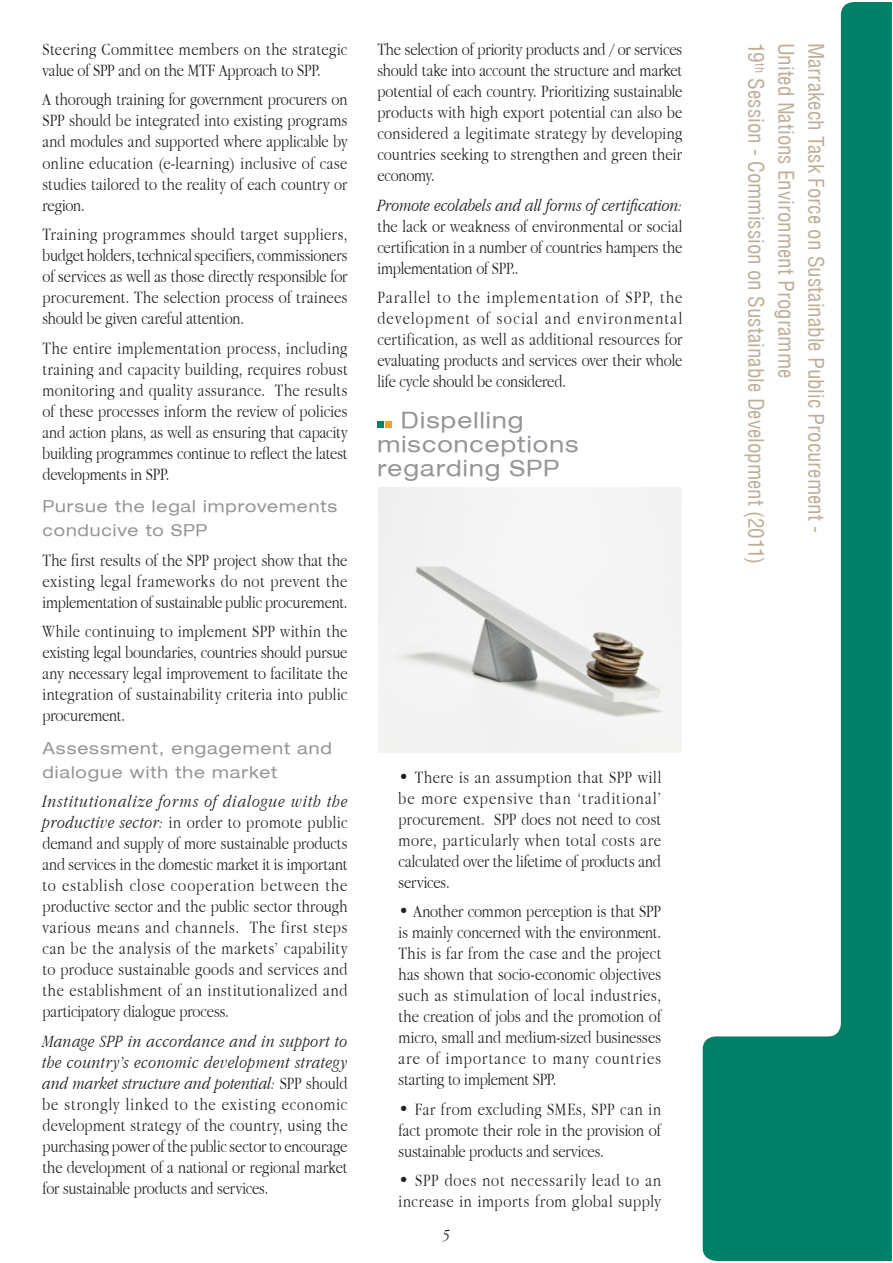
<style>
.page{position:relative;width:893px;height:1263px;background:#fff}
.page>*{position:absolute;margin:0;border:0;box-sizing:border-box;transform-origin:0 0}
.TXT_Titre{font:expanded 22.5px/24px "Helvetica Neue LT";letter-spacing:.05em;color:#939598}
.Titre_suite{font:condensed 21px "Helvetica LT";color:#bdae98}
.TXT_COURANT{font:300 18px/21px "Apple Garamond";color:#231f20;text-align:justify}
.TXT_COURANT-2{font:300 18px/21px "Apple Garamond";letter-spacing:.04em;color:#231f20}
.TXT_INTERTITRE{font:expanded 16.5px/24px "Helvetica Neue LT";letter-spacing:.055em;color:#939598}
.t1{font:italic 300 16.5px "Apple Garamond";color:#231f20}
.s1{font-style:italic}
</style>
<div class="page">
<svg style="left:703px;top:2px;width:189px;height:1259px"></svg>
<div style="left:377px;top:422px;width:7px;height:6px;background:#008066"></div>
<svg style="left:385px;top:422px;width:6px;height:6px"></svg>
<img style="left:378px;top:488px;width:303px;height:264px">
<p class="TXT_COURANT" style="left:43px;top:38px;width:306px">Steering Committee members on the strategic value of SPP and on the MTF Approach to SPP.</p>
<p class="TXT_COURANT" style="left:43px;top:89px;width:307px">A thorough training for government procurers on SPP should be integrated into existing programs and modules and supported where applicable by online education (e-learning) inclusive of case studies tailored to the reality of each country or region.</p>
<p class="TXT_COURANT" style="left:43px;top:223px;width:307px">Training programmes should target suppliers, budget holders, technical specifiers, commissioners of services as well as those directly responsible for procurement. The selection process of trainees should be given careful attention.</p>
<p class="TXT_COURANT" style="left:43px;top:337px;width:307px">The entire implementation process, including training and capacity building, requires robust monitoring and quality assurance. The results of these processes inform the review of policies and action plans, as well as ensuring that capacity building programmes continue to reflect the latest developments in SPP.</p>
<p class="TXT_INTERTITRE" style="left:43px;top:494px;width:296px">Pursue the legal improvements conducive to SPP</p>
<p class="TXT_COURANT" style="left:43px;top:549px;width:306px">The first results of the SPP project show that the existing legal frameworks do not prevent the implementation of sustainable public procurement.</p>
<p class="TXT_COURANT" style="left:43px;top:620px;width:307px">While continuing to implement SPP within the existing legal boundaries, countries should pursue any necessary legal improvement to facilitate the integration of sustainability criteria into public procurement.</p>
<p class="TXT_INTERTITRE" style="left:43px;top:735px;width:291px">Assessment, engagement and dialogue with the market</p>
<p class="TXT_COURANT" style="left:43px;top:790px;width:307px"><span class="s1">Institutionalize forms of dialogue with the productive sector:</span> in order to promote public demand and supply of more sustainable products and services in the domestic market it is important to establish close cooperation between the productive sector and the public sector through various means and channels. The first steps can be the analysis of the markets’ capability to produce sustainable goods and services and the establishment of an institutionalized and participatory dialogue process.</p>
<p class="TXT_COURANT" style="left:43px;top:1030px;width:307px"><span class="s1">Manage SPP in accordance and in support to the country’s economic development strategy and market structure and potential:</span> SPP should be strongly linked to the existing economic development strategy of the country, using the purchasing power of the public sector to encourage the development of a national or regional market for sustainable products and services.</p>
<p class="TXT_COURANT" style="left:377px;top:38px;width:307px">The selection of priority products and / or services should take into account the structure and market potential of each country. Prioritizing sustainable products with high export potential can also be considered a legitimate strategy by developing countries seeking to strengthen and green their economy.</p>
<p class="TXT_COURANT" style="left:377px;top:194px;width:307px"><span class="s1">Promote ecolabels and all forms of certification: </span>the lack or weakness of environmental or social certification in a number of countries hampers the implementation of SPP..</p>
<p class="TXT_COURANT" style="left:377px;top:286px;width:307px">Parallel to the implementation of SPP, the development of social and environmental certification, as well as additional resources for evaluating products and services over their whole life cycle should be considered.</p>
<p class="TXT_Titre" style="left:377px;top:408px;width:203px;text-indent:24px">Dispelling misconceptions regarding SPP</p>
<p class="TXT_COURANT" style="left:399px;top:766px;width:264px">• There is an assumption that SPP will be more expensive than ‘traditional’ procurement. SPP does not need to cost more, particularly when total costs are calculated over the lifetime of products and services.</p>
<p class="TXT_COURANT" style="left:399px;top:901px;width:264px">• Another common perception is that SPP is mainly concerned with the environment.<br>This is far from the case and the project has shown that socio-economic objectives such as stimulation of local industries, the creation of jobs and the promotion of micro, small and medium-sized businesses are of importance to many countries starting to implement SPP.</p>
<p class="TXT_COURANT" style="left:399px;top:1098px;width:264px">• Far from excluding SMEs, SPP can in fact promote their role in the provision of sustainable products and services.</p>
<p class="TXT_COURANT-2" style="left:399px;top:1170px;width:264px">• SPP does not necessarily lead to an increase in imports from global supply</p>
<p class="t1" style="left:443px;top:1225px;width:8px">5</p>
<p class="Titre_suite" style="left:769px;top:43px;width:523px;rotate:90deg">19<sup>th</sup> Session - Commission on Sustainable Development (2011)</p>
<p class="Titre_suite" style="left:799px;top:43px;width:337px;rotate:90deg">United Nations Environment Programme</p>
<p class="Titre_suite" style="left:829px;top:43px;width:492px;rotate:90deg">Marrakech Task Force on Sustainable Public Procurement -</p>
</div>
